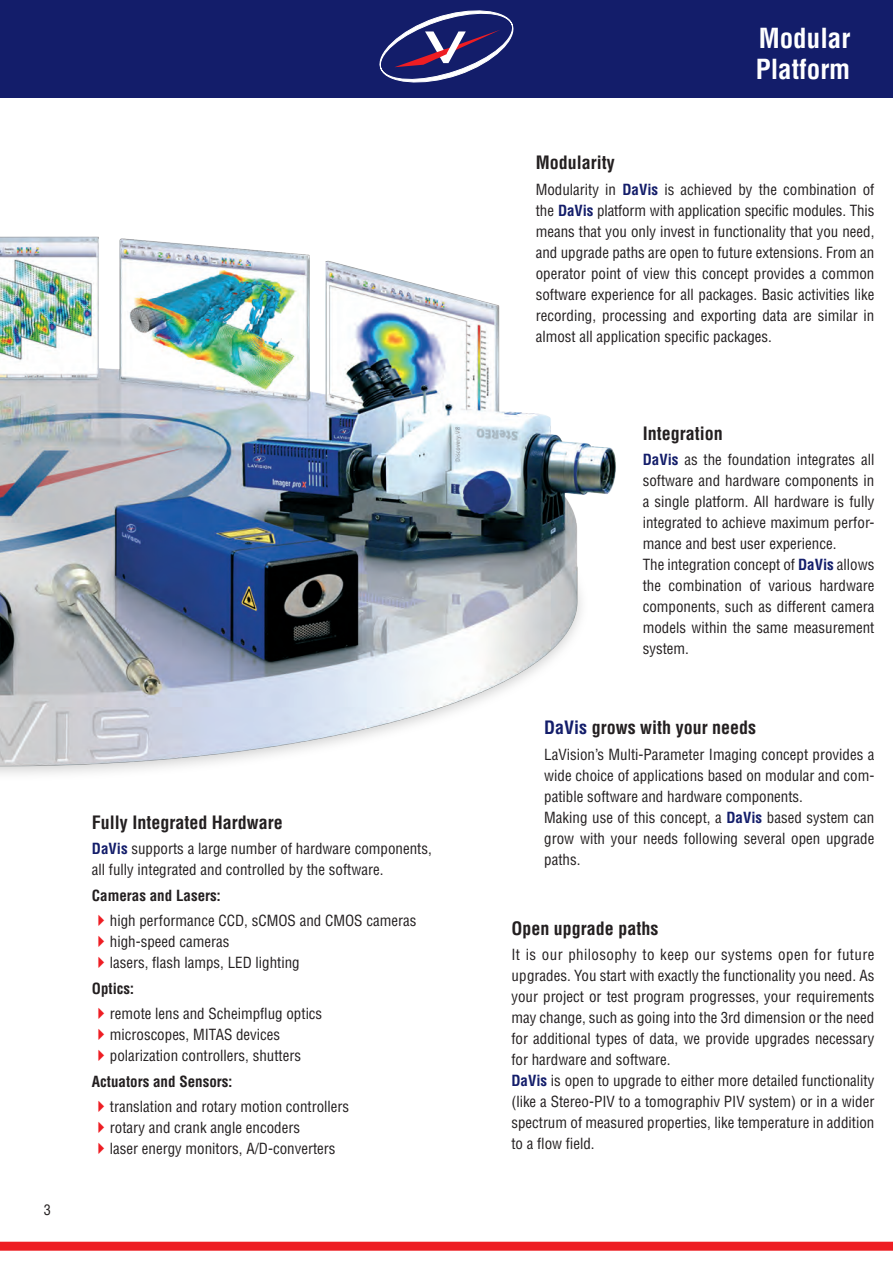
<style>
.page{position:relative;width:893px;height:1263px;background:#fff}
.page>*{position:absolute;margin:0;border:0;box-sizing:border-box;transform-origin:0 0}
.t1{font:700 condensed 27px/31.5px "Helvetica";color:#fff}
.t2{font:700 condensed 18px "Helvetica";color:#231f20}
.t3{font:condensed 15px/21px "Helvetica";color:#231f20}
.t4{font:700 condensed 15px "Helvetica";color:#231f20}
.t5{font:condensed 14.25px "Helvetica";color:#231f20}
.s1{font-weight:700;color:#131d6a}
.s2{color:#ee1d23}
.s3{font-weight:700}
.s4{color:#131d6a}
</style>
<div class="page">
<div style="left:0;top:0;width:893px;height:97px;background:#131d6a"></div>
<div style="left:0;top:1242px;width:893px;height:9px;background:#ee1d23"></div>
<svg style="left:380px;top:11px;width:133px;height:71px"></svg>
<img style="left:0;top:236px;width:616px;height:538px">
<p class="t5" style="left:44px;top:1201px;width:9px">3</p>
<p class="t2" style="left:92px;top:811px;width:192px">Fully Integrated Hardware</p>
<p class="t3" style="left:92px;top:838px;width:341px"><span class="s1">DaVis</span> supports a large number of hardware components, all fully integrated and controlled by the software.</p>
<p class="t4" style="left:92px;top:886px;width:130px">Cameras and Lasers:</p>
<p class="t3" style="left:92px;top:910px;width:326px"><span class="s2">✔</span>high performance CCD, sCMOS and CMOS cameras</p>
<p class="t3" style="left:92px;top:931px;width:139px"><span class="s2">✔</span>high-speed cameras</p>
<p class="t3" style="left:92px;top:949px;width:209px;line-height:25.5px"><span class="s2">✔</span>lasers, flash lamps, LED lighting<br><span class="s3">Optics:</span></p>
<p class="t3" style="left:92px;top:1003px;width:232px"><span class="s2">✔</span>remote lens and Scheimpflug optics</p>
<p class="t3" style="left:92px;top:1024px;width:190px"><span class="s2">✔</span>microscopes, MITAS devices</p>
<p class="t3" style="left:92px;top:1042px;width:211px;line-height:25.5px"><span class="s2">✔</span>polarization controllers, shutters<br><span class="s3">Actuators and Sensors:</span></p>
<p class="t3" style="left:92px;top:1096px;width:259px"><span class="s2">✔</span>translation and rotary motion controllers</p>
<p class="t3" style="left:92px;top:1117px;width:210px"><span class="s2">✔</span>rotary and crank angle encoders</p>
<p class="t3" style="left:92px;top:1138px;width:245px"><span class="s2">✔</span>laser energy monitors, A/D-converters</p>
<h1 class="t1" style="left:756px;top:22px;width:96px">Modular<br>Platform</h1>
<p class="t2" style="left:536px;top:152px;width:81px">Modularity</p>
<p class="t3" style="left:536px;top:179px;width:340px;text-align:justify">Modularity in <span class="s1">DaVis</span> is achieved by the combination of the <span class="s1">DaVis</span> platform with application specific modules. This means that you only invest in functionality that you need, and upgrade paths are open to future extensions. From an operator point of view this concept provides a common software experience for all packages. Basic activities like recording, processing and exporting data are similar in almost all application specific packages.</p>
<p class="t2" style="left:643px;top:422px;width:82px">Integration</p>
<p class="t3" style="left:643px;top:449px;width:233px"><span class="s1">DaVis</span> as the foundation integrates all software and hardware components in a single platform. All hardware is fully integrated to achieve maximum perfor&shy;mance and best user experience.<br>The integration concept of <span class="s1">DaVis</span> allows the combination of various hardware components, such as different camera models within the same measurement system.</p>
<p class="t2" style="left:544px;top:717px;width:213px"><span class="s4">DaVis</span> grows with your needs</p>
<p class="t3" style="left:544px;top:743px;width:332px">LaVision’s Multi-Parameter Imaging concept provides a wide choice of applications based on modular and com&shy;patible software and hardware components.<br>Making use of this concept, a <span class="s1">DaVis</span> based system can grow with your needs following several open upgrade paths.</p>
<p class="t2" style="left:511px;top:917px;width:148px">Open upgrade paths</p>
<p class="t3" style="left:511px;top:944px;width:365px">It is our philosophy to keep our systems open for future upgrades. You start with exactly the functionality you need. As your project or test program progresses, your requirements may change, such as going into the 3rd dimension or the need for additional types of data, we provide upgrades necessary for hardware and software.<br><span class="s1">DaVis</span> is open to upgrade to either more detailed functionality (like a Stereo-PIV to a tomographiv PIV system) or in a wider spectrum of measured properties, like temperature in addition to a flow field.</p>
</div>
